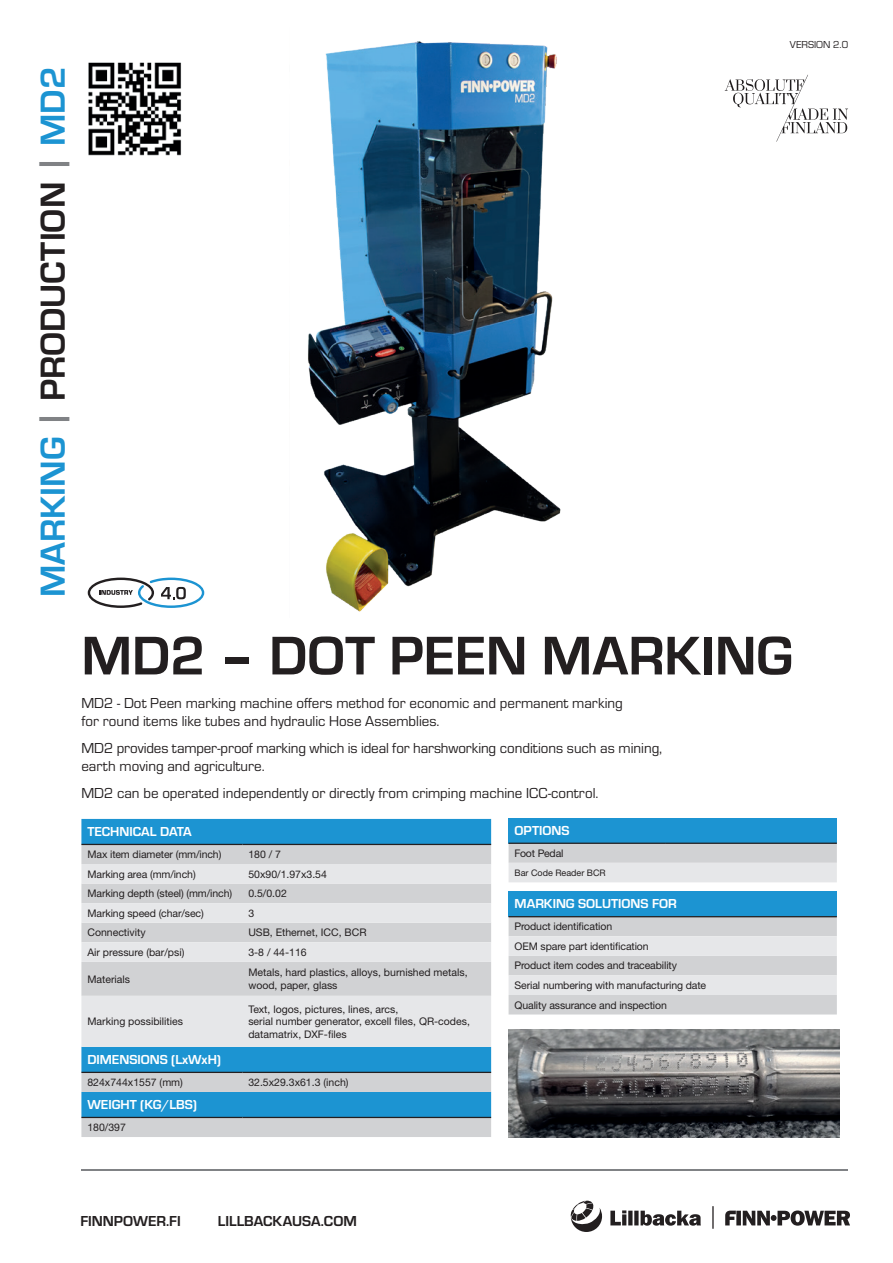
<style>
.page{position:relative;width:893px;height:1263px;background:#fff}
.page>*{position:absolute;margin:0;border:0;box-sizing:border-box;transform-origin:0 0}
.t1{font:700 56.4px "Eurostile";color:#231f20}
.t2{font:700 36px "Eurostile";color:#1c94d2}
.t3{font:15px/18px "Eurostile";color:#231f20}
.t4{font:700 15px "Eurostile";color:#231f20}
.t5{font:700 13.5px "Eurostile";color:#fff}
.t6{font:10.5px/19.5px "Helvetica Neue LTW1 G";letter-spacing:-.01em;color:#231f20}
.t7{font:10.5px "Eurostile";color:#231f20}
.t8{font:9px "Helvetica Neue LTW1 G";color:#231f20}
.s1{color:#808285}
.s2{color:#231f20}
</style>
<div class="page">
<svg style="left:610px;top:1206px;width:104px;height:23px"></svg>
<svg style="left:570px;top:1200px;width:32px;height:32px"></svg>
<svg style="left:725px;top:1210px;width:125px;height:16px"></svg>
<hr style="left:81px;top:1169px;width:767px;height:1px;background:#808285">
<img style="left:308px;top:41px;width:253px;height:571px">
<svg style="left:88px;top:578px;width:116px;height:30px"></svg>
<div style="left:81px;top:819px;width:410px;height:25px;background:#1c94d2"></div>
<svg style="left:81px;top:845px;width:410px;height:292px;fill:#d1d2d4"></svg>
<svg style="left:81px;top:864px;width:410px;height:183px;fill:#e6e7e9"></svg>
<hr style="left:81px;top:844px;width:161px;height:1px;background:#231f20">
<hr style="left:242px;top:844px;width:249px;height:1px;background:#231f20">
<hr style="left:81px;top:1072px;width:161px;height:1px;background:#231f20">
<hr style="left:242px;top:1072px;width:249px;height:1px;background:#231f20">
<hr style="left:81px;top:1117px;width:161px;height:1px;background:#231f20">
<hr style="left:242px;top:1117px;width:249px;height:1px;background:#231f20">
<div style="left:509px;top:891px;width:328px;height:26px;background:#1c94d2"></div>
<svg style="left:509px;top:917px;width:328px;height:97px"></svg>
<hr style="left:509px;top:916px;width:328px;height:1px;background:#231f20">
<div style="left:509px;top:818px;width:328px;height:25px;background:#1c94d2"></div>
<svg style="left:509px;top:844px;width:328px;height:38px"></svg>
<hr style="left:509px;top:843px;width:157px;height:1px;background:#231f20">
<hr style="left:666px;top:843px;width:171px;height:1px;background:#231f20">
<img style="left:509px;top:1030px;width:331px;height:107px">
<svg style="left:725px;top:75px;width:123px;height:67px"></svg>
<img style="left:88px;top:62px;width:94px;height:94px">
<h2 class="t2" style="left:27px;top:597px;width:532px;rotate:-90deg">MARKING <span class="s1">|</span> <span class="s2">PRODUCTION</span> <span class="s1">|</span> MD2</h2>
<p class="t7" style="left:790px;top:38px;width:60px">VERSION 2.0</p>
<h1 class="t1" style="left:81px;top:615px;width:713px">MD2 – DOT PEEN MARKING</h1>
<h3 class="t3" style="left:81px;top:694px;width:543px">MD2 - Dot Peen marking machine offers method for economic and permanent marking for round items like tubes and hydraulic Hose Assemblies.</h3>
<h3 class="t3" style="left:81px;top:738px;width:582px">MD2 provides tamper-proof marking which is ideal for harshworking conditions such as mining, earth moving and agriculture.</h3>
<h3 class="t3" style="left:81px;top:783px;width:518px">MD2 can be operated independently or directly from crimping machine ICC-control.</h3>
<p class="t5" style="left:87px;top:822px;width:106px">TECHNICAL DATA</p>
<p class="t6" style="left:87px;top:844px;width:135px">Max item diameter (mm/inch)</p>
<p class="t6" style="left:248px;top:844px;width:34px">180 / 7</p>
<p class="t6" style="left:87px;top:864px;width:110px">Marking area (mm/inch)</p>
<p class="t6" style="left:248px;top:864px;width:80px">50x90/1.97x3.54</p>
<p class="t6" style="left:87px;top:883px;width:146px">Marking depth (steel) (mm/inch)</p>
<p class="t6" style="left:248px;top:883px;width:40px">0.5/0.02</p>
<p class="t6" style="left:87px;top:903px;width:118px">Marking speed (char/sec)</p>
<p class="t6" style="left:248px;top:903px;width:7px">3</p>
<p class="t6" style="left:87px;top:923px;width:60px">Connectivity</p>
<p class="t6" style="left:248px;top:923px;width:120px">USB, Ethernet, ICC, BCR</p>
<p class="t6" style="left:87px;top:942px;width:99px">Air pressure (bar/psi)</p>
<p class="t6" style="left:248px;top:942px;width:60px">3-8 / 44-116</p>
<p class="t6" style="left:87px;top:969px;width:44px">Materials</p>
<p class="t6" style="left:248px;top:966px;width:221px;line-height:12.6px">Metals, hard plastics, alloys, burnished metals, wood, paper, glass</p>
<p class="t6" style="left:87px;top:1011px;width:97px">Marking possibilities</p>
<p class="t6" style="left:248px;top:1002px;width:223px;line-height:12.6px">Text, logos, pictures, lines, arcs,<br>serial number generator, excell files, QR-codes, datamatrix, DXF-files</p>
<p class="t5" style="left:87px;top:1050px;width:135px">DIMENSIONS (LxWxH)</p>
<p class="t6" style="left:87px;top:1072px;width:97px">824x744x1557 (mm)</p>
<p class="t6" style="left:248px;top:1072px;width:102px">32.5x29.3x61.3 (inch)</p>
<p class="t5" style="left:87px;top:1095px;width:111px">WEIGHT (KG/LBS)</p>
<p class="t6" style="left:87px;top:1117px;width:40px">180/397</p>
<p class="t5" style="left:515px;top:821px;width:56px">OPTIONS</p>
<p class="t6" style="left:515px;top:843px;width:51px">Foot Pedal</p>
<p class="t8" style="left:515px;top:867px;width:93px">Bar Code Reader BCR</p>
<p class="t5" style="left:515px;top:894px;width:164px">MARKING SOLUTIONS FOR</p>
<p class="t6" style="left:515px;top:917px;width:193px">Product identification<br>OEM spare part identification<br>Product item codes and traceability<br>Serial numbering with manufacturing date Quality assurance and inspection</p>
<h3 class="t4" style="left:80px;top:1210px;width:102px">FINNPOWER.FI</h3>
<h3 class="t4" style="left:218px;top:1210px;width:140px">LILLBACKAUSA.COM</h3>
</div>
